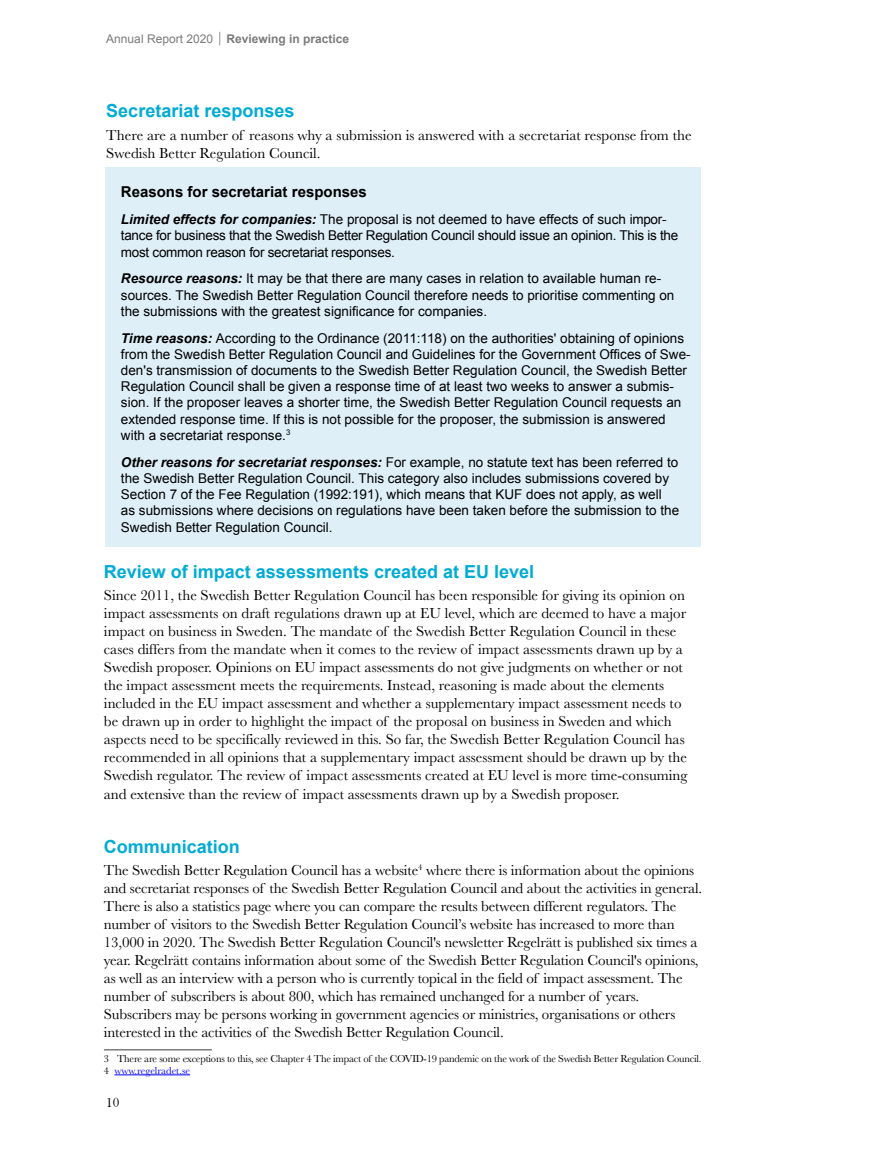
<style>
.page{position:relative;width:893px;height:1170px;background:#fff}
.page>*{position:absolute;margin:0;border:0;box-sizing:border-box;transform-origin:0 0}
.t1{font:700 18px "Jcjnyr Arial";color:#00abd4}
.t2{font:15px/18px "Rbchdp Baskerville";color:#000}
.t3{font:700 15px "Jcjnyr Arial";color:#000}
.t4{font:13.5px/16.2px "Wpfkxq Arial";color:#000}
.t5{font:13.5px/16.2px "Wpfkxq Arial";letter-spacing:-.02em;color:#000}
.t6{font:13.5px "Mgbfsf Bask Old Face";color:#000}
.t7{font:700 12px "Sbcpjp Arial";color:#7c7b7b}
.t8{font:10.5px "Rbchdp Baskerville";letter-spacing:-.02em;color:#000}
.Footnote_text{font:10.5px "Rbchdp Baskerville";color:#00f}
.s1{font-family:"Mtvybd Arial";font-weight:400}
.s2{font-family:"Swrbry Bask Old Face";font-weight:400;font-size:13.5px}
.s3{font-family:"Rgrrrr Arial";font-weight:700;font-style:italic}
</style>
<div class="page">
<div style="left:106px;top:168px;width:595px;height:378px;background:#dfeff8"></div>
<hr style="left:104px;top:1048px;width:108px;height:2px;background:#7c7b7b">
<hr style="left:114px;top:1074px;width:76px;height:1px;background:#00f">
<p class="t7" style="left:106px;top:31px;width:244px"><span class="s1">Annual Report 2020</span> <span class="s2">|</span> Reviewing in practice</p>
<h2 class="t1" style="left:106px;top:99px;width:190px">Secretariat responses</h2>
<p class="t2" style="left:106px;top:126px;width:587px">There are a number of reasons why a submission is answered with a secretariat response from the<br>Swedish Better Regulation Council.</p>
<p class="t3" style="left:121px;top:182px;width:247px">Reasons for secretariat responses</p>
<p class="t5" style="left:121px;top:211px;width:559px"><span class="s3">Limited effects for companies:</span> The proposal is not deemed to have effects of such impor&shy;tance for business that the Swedish Better Regulation Council should issue an opinion. This is the most common reason for secretariat responses.</p>
<p class="t4" style="left:121px;top:270px;width:555px"><span class="s3">Resource reasons:</span> It may be that there are many cases in relation to available human re&shy;sources. The Swedish Better Regulation Council therefore needs to prioritise commenting on the submissions with the greatest significance for companies.</p>
<p class="t4" style="left:121px;top:330px;width:571px"><span class="s3">Time reasons:</span> According to the Ordinance (2011:118) on the authorities' obtaining of opinions from the Swedish Better Regulation Council and Guidelines for the Government Offices of Swe&shy;den's transmission of documents to the Swedish Better Regulation Council, the Swedish Better Regulation Council shall be given a response time of at least two weeks to answer a submis&shy;sion. If the proposer leaves a shorter time, the Swedish Better Regulation Council requests an extended response time. If this is not possible for the proposer, the submission is answered with a secretariat response.<sup>3</sup></p>
<p class="t4" style="left:121px;top:454px;width:560px"><span class="s3">Other reasons for secretariat responses:</span> For example, no statute text has been referred to the Swedish Better Regulation Council. This category also includes submissions covered by Section 7 of the Fee Regulation (1992:191), which means that KUF does not apply, as well as submissions where decisions on regulations have been taken before the submission to the Swedish Better Regulation Council.</p>
<h2 class="t1" style="left:104px;top:559px;width:432px">Review of impact assessments created at EU level</h2>
<p class="t2" style="left:104px;top:586px;width:585px">Since 2011, the Swedish Better Regulation Council has been responsible for giving its opinion on impact assessments on draft regulations drawn up at EU level, which are deemed to have a major impact on business in Sweden. The mandate of the Swedish Better Regulation Council in these cases differs from the mandate when it comes to the review of impact assessments drawn up by a Swedish proposer. Opinions on EU impact assessments do not give judgments on whether or not the impact assessment meets the requirements. Instead, reasoning is made about the elements included in the EU impact assessment and whether a supplementary impact assessment needs to be drawn up in order to highlight the impact of the proposal on business in Sweden and which aspects need to be specifically reviewed in this. So far, the Swedish Better Regulation Council has recommended in all opinions that a supplementary impact assessment should be drawn up by the Swedish regulator. The review of impact assessments created at EU level is more time-consuming and extensive than the review of impact assessments drawn up by a Swedish proposer.</p>
<h2 class="t1" style="left:104px;top:834px;width:138px">Communication</h2>
<p class="t2" style="left:104px;top:861px;width:592px">The Swedish Better Regulation Council has a website<sup>4</sup> where there is information about the opinions</p>
<p class="t2" style="left:104px;top:879px;width:600px">and secretariat responses of the Swedish Better Regulation Council and about the activities in general.<br>There is also a statistics page where you can compare the results between different regulators. The number of visitors to the Swedish Better Regulation Council’s website has increased to more than 13,000 in 2020. The Swedish Better Regulation Council's newsletter Regelrätt is published six times a year. Regelrätt contains information about some of the Swedish Better Regulation Council's opinions, as well as an interview with a person who is currently topical in the field of impact assessment. The number of subscribers is about 800, which has remained unchanged for a number of years.<br>Subscribers may be persons working in government agencies or ministries, organisations or others interested in the activities of the Swedish Better Regulation Council.</p>
<p class="t8" style="left:104px;top:1051px;width:599px">3 There are some exceptions to this, see Chapter 4 The impact of the COVID-19 pandemic on the work of the Swedish Better Regulation Council.</p>
<p class="t8" style="left:104px;top:1063px;width:7px">4</p>
<p class="Footnote_text" style="left:114px;top:1063px;width:77px">www.regelradet.se</p>
<p class="t6" style="left:106px;top:1095px;width:15px">10</p>
</div>
